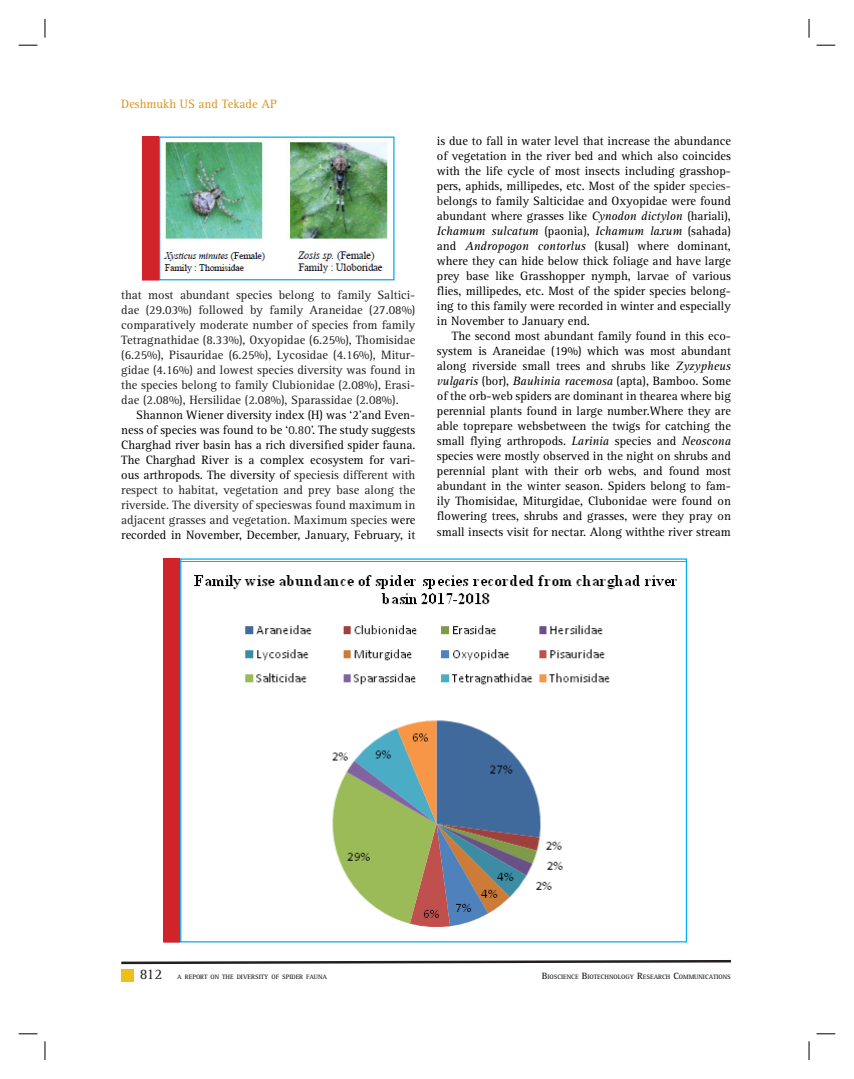
<style>
.page{position:relative;width:854px;height:1079px;background:#fff}
.page>*{position:absolute;margin:0;border:0;box-sizing:border-box;transform-origin:0 0}
.t1{font:15px "Rotis Serif Std";color:#231f20}
.t2{font:12.5px/15px "Rotis Serif Std";color:#000;text-align:justify}
.t3{font:12.5px/15px "Rotis Serif Std";color:#231f20;text-align:justify}
.t4{font:12.5px "Rotis Serif Std";color:#d7941c}
.t5{font:700 6.5px "Rotis Serif Std";color:#231f20}
.s1{color:#231f20}
.s2{font-style:italic}
.s3{font-size:9.38px}
</style>
<div class="page">
<div style="left:121px;top:968px;width:13px;height:13px;background:#f1bd19"></div>
<svg style="left:121px;top:960px;width:610px;height:5px"></svg>
<div style="left:164px;top:558px;width:16px;height:383px;background:#d1232a"></div>
<div style="left:163px;top:558px;width:17px;height:384px;border:1px solid #d1232a"></div>
<img style="left:182px;top:561px;width:502px;height:366px">
<img style="left:163px;top:142px;width:225px;height:132px">
<div style="left:159px;top:136px;width:235px;height:144px;border:1px solid #00aeef"></div>
<div style="left:142px;top:137px;width:17px;height:143px;background:#d1232a"></div>
<svg style="left:19px;top:44px;width:18px;height:2px"></svg>
<svg style="left:816px;top:44px;width:19px;height:2px"></svg>
<svg style="left:19px;top:1033px;width:18px;height:1px"></svg>
<svg style="left:816px;top:1033px;width:19px;height:1px"></svg>
<svg style="left:44px;top:19px;width:2px;height:19px"></svg>
<svg style="left:44px;top:1041px;width:2px;height:18px"></svg>
<svg style="left:808px;top:19px;width:1px;height:19px"></svg>
<svg style="left:808px;top:1041px;width:1px;height:18px"></svg>
<p class="t4" style="left:121px;top:99px;width:157px">Deshmukh US and Tekade AP</p>
<p class="t3" style="left:121px;top:288px;width:295px">that most abundant species belong to family Saltici&shy;dae (29.03%) followed by family Araneidae (27.08%) comparatively moderate number of species from family Tetragnathidae (8.33%), Oxyopidae (6.25%), Thomisidae (6.25%), Pisauridae (6.25%), Lycosidae (4.16%), Mitur&shy;gidae (4.16%) and lowest species diversity was found in the species belong to family Clubionidae (2.08%), Erasi&shy;dae (2.08%), Hersilidae (2.08%), Sparassidae (2.08%).</p>
<p class="t2" style="left:121px;top:408px;width:295px;text-indent:15px">Shannon Wiener diversity index (H) was ‘2’and Even&shy;ness of species was found to be ‘<span class="s1">0.80’</span>. The study suggests Charghad river basin has a rich diversified spider fauna.<br>The Charghad River is a complex ecosystem for vari&shy;ous arthropods. The diversity of <span class="s1">speciesis different with respect to habitat, vegetation and prey base along the riverside. The diversity of specieswas found maximum in adjacent grasses and vegetation. Maximum species</span> were recorded in November, December, January, February, it</p>
<p class="t2" style="left:436px;top:134px;width:295px">is due to fall in water level that increase the abundance of vegetation in the river bed and which also coincides with the life cycle of most insects including grasshop&shy;pers, aphids, millipedes, etc. Most of the spider <span class="s1">species&shy;b</span>elongs to family Salticidae and Oxyopidae were found abundant where grasses like <span class="s2">Cynodon dictylon</span> (hariali), <span class="s2">Ichamum sulcatum</span> (paonia), <span class="s2">Ichamum laxum</span> (sahada) and <span class="s2">Andropogon contorlus</span> (kusal) where dominant, where they can hide below thick foliage and have large prey base like Grasshopper nymph, larvae of various flies, millipedes, etc. Most of the spider species belong&shy;ing to this family were recorded in winter and especially in November to January end.</p>
<p class="t2" style="left:436px;top:329px;width:295px;text-indent:15px">The second most abundant family found in this eco&shy;system is Araneidae (19%) which was most abundant along riverside small trees and shrubs like <span class="s2">Zyzypheus vulgaris</span> (bor), <span class="s2">Bauhinia racemosa</span> (apta), Bamboo. Some of the orb-web spiders are dominant in thearea where big perennial plants found in large number.Where they are able toprepare websbetween the twigs for catching the small flying arthropods. <span class="s2">Larinia</span> species and <span class="s2">Neoscona </span>species were mostly observed in the night on shrubs and perennial plant with their orb webs, and found most abundant in the winter season. Spiders belong to fam&shy;ily Thomisidae, Miturgidae, Clubonidae were found on flowering trees, shrubs and grasses, were they pray on small insects visit for nectar. Along withthe river stream</p>
<p class="t1" style="left:140px;top:968px;width:24px">812</p>
<p class="t5" style="left:177px;top:974px;width:151px">A REPORT ON THE DIVERSITY OF SPIDER FAUNA</p>
<p class="t5" style="left:541px;top:974px;width:191px"><span class="s3">B</span>IOSCIENCE <span class="s3">B</span>IOTECHNOLOGY <span class="s3">R</span>ESEARCH <span class="s3">C</span>OMMUNICATIONS</p>
</div>
